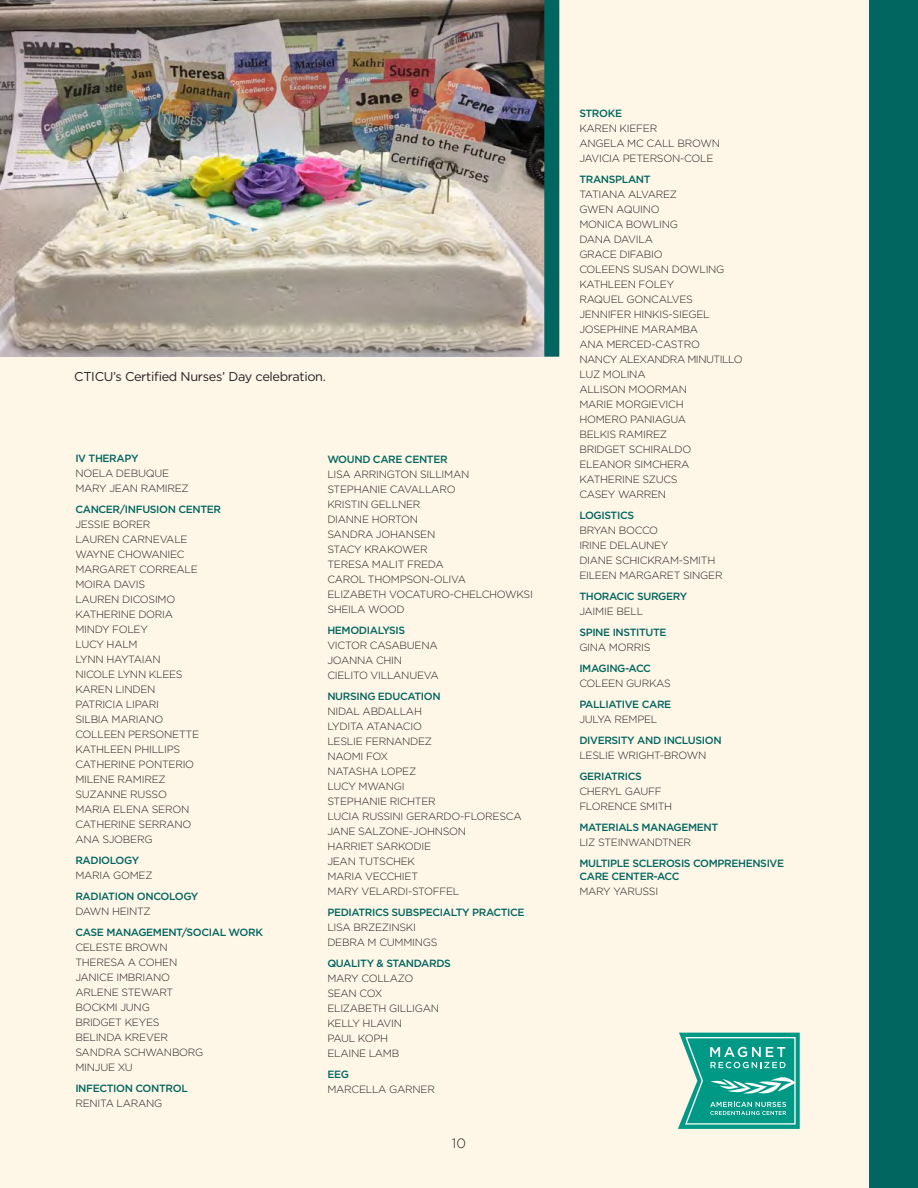
<style>
.page{position:relative;width:918px;height:1188px;background:#fff}
.page>*{position:absolute;margin:0;border:0;box-sizing:border-box;transform-origin:0 0}
.t1{font:300 13.5px "Gotham";color:#231f20}
.Photo_caption_9_11{font:12.75px "Gotham";letter-spacing:-.025em;color:#231f20}
.List_copy{font:300 10.5px "Gotham";letter-spacing:-.025em;color:#231f20}
.List_Header_green{font:500 10.5px/13.5px "Gotham";letter-spacing:-.035em;color:#00665f}
.List_copy-2{font:300 10.5px "Gotham";letter-spacing:-.05em;color:#231f20}
</style>
<div class="page">
<div style="left:0;top:0;width:869px;height:1188px;background:#fef6e7"></div>
<svg style="left:678px;top:1033px;width:122px;height:96px;background:#3baf9f"></svg>
<img style="left:0;top:0;width:544px;height:357px">
<div style="left:544px;top:0;width:15px;height:357px;background:#00665f"></div>
<div style="left:869px;top:0;width:49px;height:1188px;background:#00665f"></div>
<p class="Photo_caption_9_11" style="left:74px;top:368px;width:253px">CTICU’s Certified Nurses’ Day celebration.</p>
<p class="List_Header_green" style="left:75px;top:452px;width:65px">IV THERAPY</p>
<p class="List_copy" style="left:75px;top:468px;width:95px">NOELA DEBUQUE</p>
<p class="List_copy" style="left:75px;top:483px;width:115px">MARY JEAN RAMIREZ</p>
<p class="List_Header_green" style="left:75px;top:503px;width:147px">CANCER/INFUSION CENTER</p>
<p class="List_copy" style="left:75px;top:519px;width:77px">JESSIE BORER</p>
<p class="List_copy" style="left:75px;top:534px;width:114px">LAUREN CARNEVALE</p>
<p class="List_copy" style="left:75px;top:549px;width:111px">WAYNE CHOWANIEC</p>
<p class="List_copy" style="left:75px;top:564px;width:124px">MARGARET CORREALE</p>
<p class="List_copy" style="left:75px;top:579px;width:71px">MOIRA DAVIS</p>
<p class="List_copy" style="left:75px;top:594px;width:102px">LAUREN DICOSIMO</p>
<p class="List_copy" style="left:75px;top:609px;width:99px">KATHERINE DORIA</p>
<p class="List_copy" style="left:75px;top:624px;width:74px">MINDY FOLEY</p>
<p class="List_copy" style="left:75px;top:639px;width:64px">LUCY HALM</p>
<p class="List_copy" style="left:75px;top:654px;width:87px">LYNN HAYTAIAN</p>
<p class="List_copy" style="left:75px;top:669px;width:109px">NICOLE LYNN KLEES</p>
<p class="List_copy" style="left:75px;top:684px;width:82px">KAREN LINDEN</p>
<p class="List_copy" style="left:75px;top:699px;width:85px">PATRICIA LIPARI</p>
<p class="List_copy" style="left:75px;top:714px;width:89px">SILBIA MARIANO</p>
<p class="List_copy" style="left:75px;top:729px;width:125px">COLLEEN PERSONETTE</p>
<p class="List_copy" style="left:75px;top:744px;width:106px">KATHLEEN PHILLIPS</p>
<p class="List_copy" style="left:75px;top:759px;width:120px">CATHERINE PONTERIO</p>
<p class="List_copy" style="left:75px;top:774px;width:92px">MILENE RAMIREZ</p>
<p class="List_copy" style="left:75px;top:789px;width:93px">SUZANNE RUSSO</p>
<p class="List_copy" style="left:75px;top:804px;width:115px">MARIA ELENA SERON</p>
<p class="List_copy" style="left:75px;top:819px;width:118px">CATHERINE SERRANO</p>
<p class="List_copy" style="left:75px;top:834px;width:79px">ANA SJOBERG</p>
<p class="List_Header_green" style="left:75px;top:854px;width:65px">RADIOLOGY</p>
<p class="List_copy" style="left:75px;top:870px;width:79px">MARIA GOMEZ</p>
<p class="List_Header_green" style="left:75px;top:890px;width:125px">RADIATION ONCOLOGY</p>
<p class="List_copy" style="left:75px;top:906px;width:77px">DAWN HEINTZ</p>
<p class="List_Header_green" style="left:75px;top:926px;width:189px">CASE MANAGEMENT/SOCIAL WORK</p>
<p class="List_copy" style="left:75px;top:942px;width:94px">CELESTE BROWN</p>
<p class="List_copy" style="left:75px;top:957px;width:103px">THERESA A COHEN</p>
<p class="List_copy" style="left:75px;top:972px;width:96px">JANICE IMBRIANO</p>
<p class="List_copy" style="left:75px;top:987px;width:100px">ARLENE STEWART</p>
<p class="List_copy" style="left:75px;top:1002px;width:76px">BOCKMI JUNG</p>
<p class="List_copy" style="left:75px;top:1017px;width:86px">BRIDGET KEYES</p>
<p class="List_copy" style="left:75px;top:1032px;width:94px">BELINDA KREVER</p>
<p class="List_copy" style="left:75px;top:1047px;width:130px">SANDRA SCHWANBORG</p>
<p class="List_copy" style="left:75px;top:1062px;width:59px">MINJUE XU</p>
<p class="List_Header_green" style="left:75px;top:1082px;width:114px">INFECTION CONTROL</p>
<p class="List_copy" style="left:75px;top:1098px;width:89px">RENITA LARANG</p>
<p class="List_Header_green" style="left:327px;top:452px;width:122px">WOUND CARE CENTER</p>
<p class="List_copy" style="left:327px;top:469px;width:144px">LISA ARRINGTON SILLIMAN</p>
<p class="List_copy" style="left:327px;top:484px;width:130px">STEPHANIE CAVALLARO</p>
<p class="List_copy" style="left:327px;top:499px;width:95px">KRISTIN GELLNER</p>
<p class="List_copy" style="left:327px;top:514px;width:92px">DIANNE HORTON</p>
<p class="List_copy" style="left:327px;top:529px;width:110px">SANDRA JOHANSEN</p>
<p class="List_copy" style="left:327px;top:544px;width:102px">STACY KRAKOWER</p>
<p class="List_copy" style="left:327px;top:559px;width:118px">TERESA MALIT FREDA</p>
<p class="List_copy" style="left:327px;top:574px;width:140px">CAROL THOMPSON-OLIVA</p>
<p class="List_copy" style="left:327px;top:589px;width:207px">ELIZABETH VOCATURO-CHELCHOWKSI</p>
<p class="List_copy" style="left:327px;top:604px;width:79px">SHEILA WOOD</p>
<p class="List_Header_green" style="left:327px;top:624px;width:79px">HEMODIALYSIS</p>
<p class="List_copy" style="left:327px;top:640px;width:112px">VICTOR CASABUENA</p>
<p class="List_copy" style="left:327px;top:655px;width:76px">JOANNA CHIN</p>
<p class="List_copy" style="left:327px;top:670px;width:113px">CIELITO VILLANUEVA</p>
<p class="List_Header_green" style="left:327px;top:690px;width:115px">NURSING EDUCATION</p>
<p class="List_copy" style="left:327px;top:706px;width:96px">NIDAL ABDALLAH</p>
<p class="List_copy" style="left:327px;top:721px;width:96px">LYDITA ATANACIO</p>
<p class="List_copy" style="left:327px;top:736px;width:106px">LESLIE FERNANDEZ</p>
<p class="List_copy" style="left:327px;top:751px;width:62px">NAOMI FOX</p>
<p class="List_copy" style="left:327px;top:766px;width:90px">NATASHA LOPEZ</p>
<p class="List_copy" style="left:327px;top:781px;width:79px">LUCY MWANGI</p>
<p class="List_copy" style="left:327px;top:796px;width:110px">STEPHANIE RICHTER</p>
<p class="List_copy" style="left:327px;top:811px;width:196px">LUCIA RUSSINI GERARDO-FLORESCA</p>
<p class="List_copy" style="left:327px;top:826px;width:140px">JANE SALZONE-JOHNSON</p>
<p class="List_copy" style="left:327px;top:841px;width:105px">HARRIET SARKODIE</p>
<p class="List_copy" style="left:327px;top:856px;width:89px">JEAN TUTSCHEK</p>
<p class="List_copy" style="left:327px;top:871px;width:92px">MARIA VECCHIET</p>
<p class="List_copy" style="left:327px;top:886px;width:134px">MARY VELARDI-STOFFEL</p>
<p class="List_Header_green" style="left:327px;top:906px;width:199px">PEDIATRICS SUBSPECIALTY PRACTICE</p>
<p class="List_copy" style="left:327px;top:922px;width:90px">LISA BRZEZINSKI</p>
<p class="List_copy" style="left:327px;top:937px;width:112px">DEBRA M CUMMINGS</p>
<p class="List_Header_green" style="left:327px;top:957px;width:125px">QUALITY &amp; STANDARDS</p>
<p class="List_copy" style="left:327px;top:973px;width:88px">MARY COLLAZO</p>
<p class="List_copy" style="left:327px;top:988px;width:57px">SEAN COX</p>
<p class="List_copy" style="left:327px;top:1003px;width:113px">ELIZABETH GILLIGAN</p>
<p class="List_copy" style="left:327px;top:1018px;width:76px">KELLY HLAVIN</p>
<p class="List_copy" style="left:327px;top:1033px;width:62px">PAUL KOPH</p>
<p class="List_copy" style="left:327px;top:1048px;width:74px">ELAINE LAMB</p>
<p class="List_Header_green" style="left:327px;top:1068px;width:23px">EEG</p>
<p class="List_copy" style="left:327px;top:1084px;width:109px">MARCELLA GARNER</p>
<p class="t1" style="left:452px;top:1135px;width:16px">10</p>
<p class="List_Header_green" style="left:579px;top:106px;width:44px">STROKE</p>
<p class="List_copy" style="left:579px;top:122px;width:79px">KAREN KIEFER</p>
<p class="List_copy" style="left:579px;top:137px;width:142px">ANGELA MC CALL BROWN</p>
<p class="List_copy" style="left:579px;top:152px;width:136px">JAVICIA PETERSON-COLE</p>
<p class="List_Header_green" style="left:579px;top:172px;width:73px">TRANSPLANT</p>
<p class="List_copy" style="left:579px;top:188px;width:99px">TATIANA ALVAREZ</p>
<p class="List_copy" style="left:579px;top:203px;width:82px">GWEN AQUINO</p>
<p class="List_copy" style="left:579px;top:218px;width:100px">MONICA BOWLING</p>
<p class="List_copy" style="left:579px;top:233px;width:75px">DANA DAVILA</p>
<p class="List_copy" style="left:579px;top:248px;width:85px">GRACE DIFABIO</p>
<p class="List_copy" style="left:579px;top:263px;width:147px">COLEENS SUSAN DOWLING</p>
<p class="List_copy" style="left:579px;top:278px;width:96px">KATHLEEN FOLEY</p>
<p class="List_copy" style="left:579px;top:293px;width:115px">RAQUEL GONCALVES</p>
<p class="List_copy" style="left:579px;top:308px;width:132px">JENNIFER HINKIS-SIEGEL</p>
<p class="List_copy" style="left:579px;top:323px;width:120px">JOSEPHINE MARAMBA</p>
<p class="List_copy" style="left:579px;top:338px;width:122px">ANA MERCED-CASTRO</p>
<p class="List_copy-2" style="left:579px;top:353px;width:165px">NANCY ALEXANDRA MINUTILLO</p>
<p class="List_copy" style="left:579px;top:368px;width:68px">LUZ MOLINA</p>
<p class="List_copy" style="left:579px;top:383px;width:109px">ALLISON MOORMAN</p>
<p class="List_copy" style="left:579px;top:398px;width:106px">MARIE MORGIEVICH</p>
<p class="List_copy" style="left:579px;top:413px;width:108px">HOMERO PANIAGUA</p>
<p class="List_copy" style="left:579px;top:428px;width:89px">BELKIS RAMIREZ</p>
<p class="List_copy" style="left:579px;top:443px;width:114px">BRIDGET SCHIRALDO</p>
<p class="List_copy" style="left:579px;top:458px;width:112px">ELEANOR SIMCHERA</p>
<p class="List_copy" style="left:579px;top:473px;width:100px">KATHERINE SZUCS</p>
<p class="List_copy" style="left:579px;top:488px;width:88px">CASEY WARREN</p>
<p class="List_Header_green" style="left:579px;top:508px;width:56px">LOGISTICS</p>
<p class="List_copy" style="left:579px;top:524px;width:80px">BRYAN BOCCO</p>
<p class="List_copy" style="left:579px;top:539px;width:91px">IRINE DELAUNEY</p>
<p class="List_copy" style="left:579px;top:554px;width:137px">DIANE SCHICKRAM-SMITH</p>
<p class="List_copy" style="left:579px;top:569px;width:145px">EILEEN MARGARET SINGER</p>
<p class="List_Header_green" style="left:579px;top:589px;width:109px">THORACIC SURGERY</p>
<p class="List_copy" style="left:579px;top:605px;width:65px">JAIMIE BELL</p>
<p class="List_Header_green" style="left:579px;top:625px;width:89px">SPINE INSTITUTE</p>
<p class="List_copy" style="left:579px;top:641px;width:73px">GINA MORRIS</p>
<p class="List_Header_green" style="left:579px;top:661px;width:73px">IMAGING-ACC</p>
<p class="List_copy" style="left:579px;top:677px;width:93px">COLEEN GURKAS</p>
<p class="List_Header_green" style="left:579px;top:697px;width:93px">PALLIATIVE CARE</p>
<p class="List_copy" style="left:579px;top:713px;width:80px">JULYA REMPEL</p>
<p class="List_Header_green" style="left:579px;top:733px;width:144px">DIVERSITY AND INCLUSION</p>
<p class="List_copy" style="left:579px;top:749px;width:129px">LESLIE WRIGHT-BROWN</p>
<p class="List_Header_green" style="left:579px;top:769px;width:64px">GERIATRICS</p>
<p class="List_copy" style="left:579px;top:785px;width:84px">CHERYL GAUFF</p>
<p class="List_copy" style="left:579px;top:800px;width:94px">FLORENCE SMITH</p>
<p class="List_Header_green" style="left:579px;top:820px;width:140px">MATERIALS MANAGEMENT</p>
<p class="List_copy" style="left:579px;top:836px;width:113px">LIZ STEINWANDTNER</p>
<p class="List_Header_green" style="left:579px;top:856px;width:206px">MULTIPLE SCLEROSIS COMPREHENSIVE<br>CARE CENTER-ACC</p>
<p class="List_copy" style="left:579px;top:886px;width:80px">MARY YARUSSI</p>
</div>
